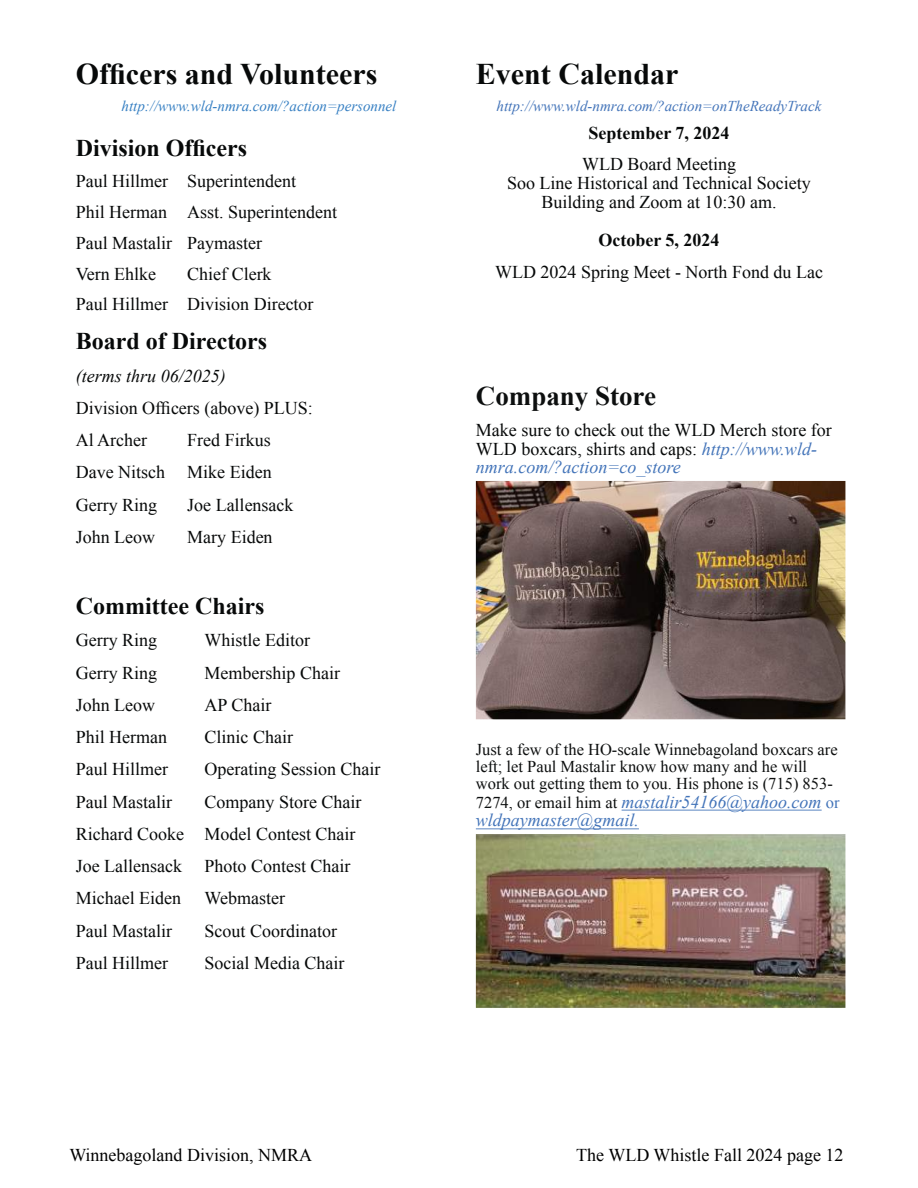
<style>
.page{position:relative;width:918px;height:1188px;background:#fff}
.page>*{position:absolute;margin:0;border:0;box-sizing:border-box;transform-origin:0 0}
.t1{font:700 30px "Times New Roman";color:#070909}
.t2{font:700 27px "Times New Roman";color:#0d0f0f}
.t3{font:700 24px "Times New Roman";color:#070909}
.t4{font:18px/32.2px "Times New Roman";color:#070909}
.t5{font:italic 18px/18.8px "Times New Roman";color:#4374b9}
.t6{font:18px "Times New Roman";color:#000}
.t7{font:700 18px "Times New Roman";color:#070909}
.t8{font:italic 18px "Times New Roman";color:#070909}
.t9{font:16.5px/17.2px "Times New Roman";color:#0d0f0f}
.t10{font:italic 15px "Times New Roman";color:#4374b9}
.t11{font:italic 15px "Times New Roman";color:#3780c3}
.s1{font-style:italic;color:#4374b9}
.s2{font-style:normal;font-size:16.5px;color:#0d0f0f}
.s3{font-style:normal;font-size:16.5px}
</style>
<div class="page">
<hr style="left:622px;top:810px;width:200px;height:1px;background:#4374b9;border-radius:50%">
<hr style="left:476px;top:828px;width:163px;height:1px;background:#4374b9;border-radius:50%">
<img style="left:476px;top:481px;width:369px;height:238px">
<img style="left:476px;top:834px;width:369px;height:174px">
<h1 class="t1" style="left:76px;top:57px;width:303px">Officers and Volunteers</h1>
<p class="t11" style="left:122px;top:98px;width:276px">http://www.wld-nmra.com/?action=personnel</p>
<h3 class="t3" style="left:76px;top:135px;width:173px">Division Officers</h3>
<p class="t4" style="left:76px;top:166px;width:263px;line-height:30.8px">Paul Hillmer Superintendent<br>Phil Herman Asst. Superintendent<br>Paul Mastalir Paymaster<br>Vern Ehlke</p>
<p class="t4" style="left:76px;top:258px;width:239px;line-height:30.8px;text-indent:111px">Chief Clerk<br>Paul Hillmer Division Director</p>
<h3 class="t3" style="left:76px;top:328px;width:193px">Board of Directors</h3>
<p class="t8" style="left:76px;top:366px;width:151px">(terms thru 06/2025)</p>
<p class="t4" style="left:76px;top:392px;width:239px">Division Officers (above) PLUS:<br>Al Archer</p>
<p class="t4" style="left:76px;top:424px;width:197px;text-align:justify;text-indent:111px">Fred Firkus Dave Nitsch Mike Eiden Gerry Ring</p>
<p class="t4" style="left:187px;top:488px;width:108px">Joe Lallensack</p>
<p class="t4" style="left:76px;top:521px;width:81px">John Leow</p>
<p class="t4" style="left:187px;top:521px;width:87px">Mary Eiden</p>
<h3 class="t3" style="left:76px;top:593px;width:190px">Committee Chairs</h3>
<p class="t4" style="left:76px;top:624px;width:83px">Gerry Ring</p>
<p class="t4" style="left:205px;top:624px;width:107px">Whistle Editor</p>
<p class="t4" style="left:76px;top:656px;width:83px">Gerry Ring</p>
<p class="t4" style="left:205px;top:656px;width:137px">Membership Chair</p>
<p class="t4" style="left:76px;top:689px;width:81px">John Leow</p>
<p class="t4" style="left:205px;top:689px;width:68px">AP Chair</p>
<p class="t4" style="left:76px;top:721px;width:93px">Phil Herman</p>
<p class="t4" style="left:205px;top:721px;width:90px">Clinic Chair</p>
<p class="t4" style="left:76px;top:753px;width:94px">Paul Hillmer</p>
<p class="t4" style="left:205px;top:753px;width:177px">Operating Session Chair</p>
<p class="t4" style="left:76px;top:785px;width:98px">Paul Mastalir</p>
<p class="t4" style="left:76px;top:785px;width:287px;text-indent:129px">Company Store Chair<br>Richard Cooke Model Contest Chair<br>Joe Lallensack Photo Contest Chair<br>Michael Eiden</p>
<p class="t4" style="left:205px;top:882px;width:82px">Webmaster</p>
<p class="t4" style="left:76px;top:914px;width:98px">Paul Mastalir</p>
<p class="t4" style="left:205px;top:914px;width:134px">Scout Coordinator</p>
<p class="t4" style="left:76px;top:947px;width:94px">Paul Hillmer</p>
<p class="t4" style="left:205px;top:947px;width:141px">Social Media Chair</p>
<h1 class="t1" style="left:476px;top:57px;width:204px">Event Calendar</h1>
<p class="t10" style="left:497px;top:98px;width:326px">http://www.wld-nmra.com/?action=onTheReadyTrack</p>
<p class="t7" style="left:588px;top:123px;width:143px">September 7, 2024</p>
<p class="t4" style="left:507px;top:155px;width:305px;line-height:18.8px;text-align:center">WLD Board Meeting<br>Soo Line Historical and Technical Society<br>Building and Zoom at 10:30 am.</p>
<p class="t7" style="left:598px;top:230px;width:123px">October 5, 2024</p>
<p class="t4" style="left:495px;top:256px;width:329px">WLD 2024 Spring Meet - North Fond du Lac</p>
<h2 class="t2" style="left:476px;top:381px;width:182px">Company Store</h2>
<p class="t4" style="left:476px;top:420px;width:358px;line-height:18.8px">Make sure to check out the WLD Merch store for<br>WLD boxcars, shirts and caps: <span class="s1">http://www.wld&shy;nmra.com/?action=co_store</span></p>
<p class="t9" style="left:476px;top:740px;width:363px">Just a few of the HO-scale Winnebagoland boxcars are left; let Paul Mastalir know how many and he will work out getting them to you. His phone is (715) 853-</p>
<p class="t5" style="left:476px;top:792px;width:365px"><span class="s2">7274, or email him at</span> mastalir54166@yahoo.com <span class="s3">or </span>wldpaymaster@gmail.</p>
<p class="t6" style="left:69px;top:1145px;width:244px">Winnebagoland Division, NMRA</p>
<p class="t6" style="left:576px;top:1145px;width:269px">The WLD Whistle Fall 2024 page 12</p>
</div>
